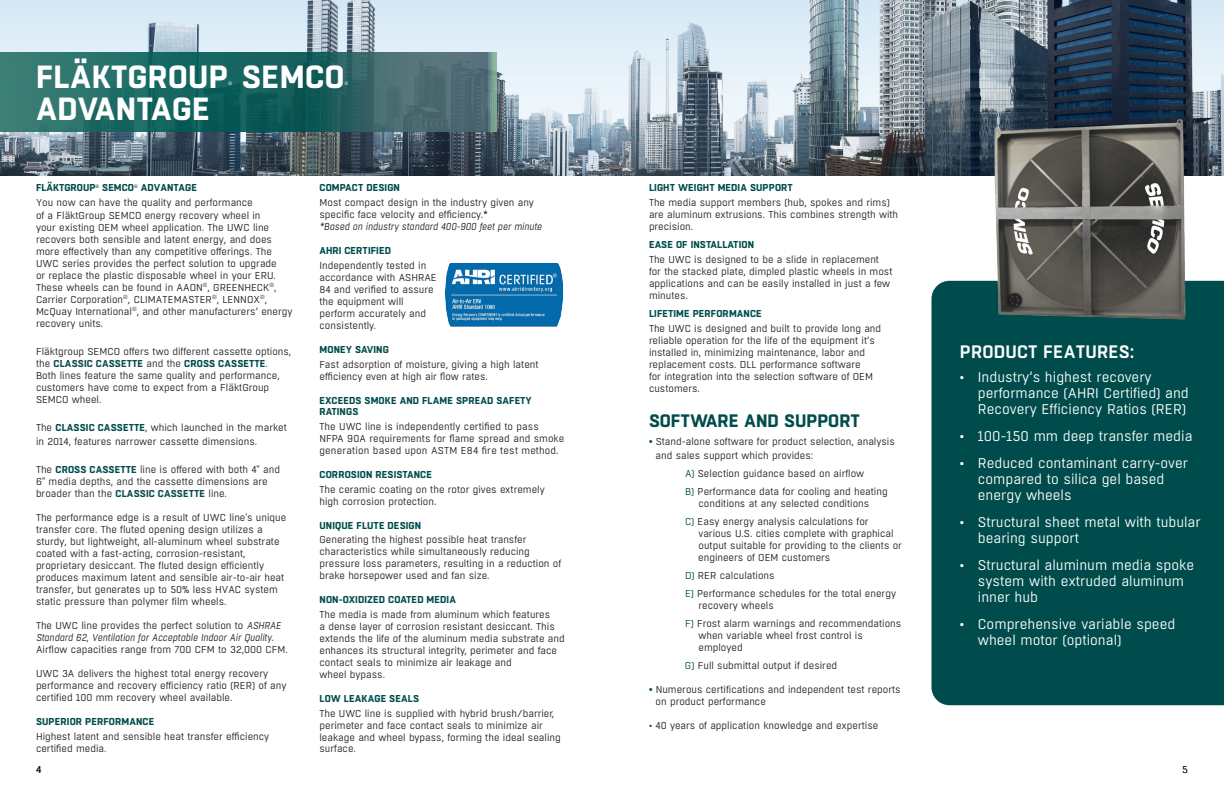
<style>
.page{position:relative;width:1224px;height:792px;background:#fff}
.page>*{position:absolute;margin:0;border:0;box-sizing:border-box;transform-origin:0 0}
.t1{font:700 32px "Boxed";letter-spacing:.01em;color:#fff}
.t2{font:700 18px "Boxed";color:#004c4c}
.t3{font:600 18px "Boxed";letter-spacing:.01em;color:#fff}
.t4{font:14px/16px "Boxed";color:#fff}
.Body_-_1_Column_-_Justified{font:10px/12px "Boxed";color:#231f20}
.Body_-_1_Column_-_Justified-2{font:700 10px/11px "Boxed";letter-spacing:.01em;color:#004c4c}
.t5{font:300 10px "Boxed";color:#231f20}
.t6{font:4.7px "Boxed";color:#fff}
.s1{font-weight:700;color:#004c4c}
.s2{font-weight:700;color:#0e4c4c}
.s3{font-style:italic}
.s4{color:#004c4c}
</style>
<div class="page">
<div style="left:932px;top:281px;width:292px;height:424px;background:#004c4c"></div>
<img style="left:444px;top:263px;width:120px;height:64px">
<img style="left:0;top:0;width:1224px;height:176px">
<svg style="left:0;top:53px;width:496px;height:78px;background:#2b6968"></svg>
<img style="left:985px;top:114px;width:209px;height:210px">
<p class="t1" style="left:36px;top:55px;width:310px">FLÄKTGROUP SEMCO</p>
<p class="t6" style="left:228px;top:81px;width:5px">®</p>
<p class="t6" style="left:345px;top:81px;width:5px">®</p>
<p class="t1" style="left:36px;top:87px;width:176px">ADVANTAGE</p>
<p class="Body_-_1_Column_-_Justified" style="left:36px;top:180px;width:218px;line-height:15px"><span class="s1">FLÄKTGROUP</span><sup>®</sup> <span class="s1">SEMCO</span><sup>®</sup> <span class="s1">ADVANTAGE<br></span>You now can have the quality and performance</p>
<p class="Body_-_1_Column_-_Justified" style="left:36px;top:209px;width:258px">of a FläktGroup SEMCO energy recovery wheel in<br>your existing OEM wheel application. The UWC line recovers both sensible and latent energy, and does more effectively than any competitive offerings. The UWC series provides the perfect solution to upgrade<br>or replace the plastic disposable wheel in your ERU.<br>These wheels can be found in AAON<sup>®</sup>, GREENHECK<sup>®</sup>, Carrier Corporation<sup>®</sup>, CLIMATEMASTER<sup>®</sup>, LENNOX<sup>®</sup>, McQuay International<sup>®</sup>, and other manufacturers’ energy recovery units.</p>
<p class="Body_-_1_Column_-_Justified" style="left:36px;top:345px;width:257px">Fläktgroup SEMCO offers two different cassette options, the <span class="s2">CLASSIC CASSETTE</span> and the <span class="s1">CROSS CASSETTE</span>.<br>Both lines feature the same quality and performance, customers have come to expect from a FläktGroup SEMCO wheel.</p>
<p class="Body_-_1_Column_-_Justified" style="left:36px;top:420px;width:252px;line-height:14px">The <span class="s1">CLASSIC CASSETTE</span>, which launched in the market in 2014, features narrower cassette dimensions.</p>
<p class="Body_-_1_Column_-_Justified" style="left:36px;top:463px;width:246px">The <span class="s1">CROSS CASSETTE</span> line is offered with both 4" and<br>6" media depths, and the cassette dimensions are broader than the <span class="s2">CLASSIC CASSETTE</span> line.</p>
<p class="Body_-_1_Column_-_Justified" style="left:36px;top:511px;width:252px">The performance edge is a result of UWC line's unique transfer core. The fluted opening design utilizes a sturdy, but lightweight, all-aluminum wheel substrate coated with a fast-acting, corrosion-resistant, proprietary desiccant. The fluted design efficiently produces maximum latent and sensible air-to-air heat transfer, but generates up to 50% less HVAC system static pressure than polymer film wheels.</p>
<p class="Body_-_1_Column_-_Justified" style="left:36px;top:619px;width:253px">The UWC line provides the perfect solution to <span class="s3">ASHRAE<br>Standard 62, Ventilation for Acceptable Indoor Air Quality</span>.<br>Airflow capacities range from 700 CFM to 32,000 CFM.</p>
<p class="Body_-_1_Column_-_Justified" style="left:36px;top:667px;width:252px">UWC 3A delivers the highest total energy recovery performance and recovery efficiency ratio (RER) of any certified 100 mm recovery wheel available.</p>
<p class="Body_-_1_Column_-_Justified-2" style="left:36px;top:716px;width:120px">SUPERIOR PERFORMANCE</p>
<p class="Body_-_1_Column_-_Justified" style="left:36px;top:730px;width:235px">Highest latent and sensible heat transfer efficiency certified media.</p>
<p class="Body_-_1_Column_-_Justified-2" style="left:320px;top:182px;width:82px">COMPACT DESIGN</p>
<p class="Body_-_1_Column_-_Justified" style="left:320px;top:196px;width:224px">Most compact design in the industry given any specific face velocity and efficiency.*<br><span class="s3">*Based on industry standard 400-900 feet per minute</span></p>
<p class="Body_-_1_Column_-_Justified-2" style="left:320px;top:245px;width:73px">AHRI CERTIFIED</p>
<p class="Body_-_1_Column_-_Justified" style="left:320px;top:259px;width:119px">Independently tested in accordance with ASHRAE<br>84 and verified to assure the equipment will perform accurately and consistently.</p>
<p class="Body_-_1_Column_-_Justified-2" style="left:320px;top:344px;width:71px">MONEY SAVING</p>
<p class="Body_-_1_Column_-_Justified" style="left:320px;top:358px;width:221px">Fast adsorption of moisture, giving a high latent efficiency even at high air flow rates.</p>
<p class="Body_-_1_Column_-_Justified-2" style="left:320px;top:395px;width:214px">EXCEEDS SMOKE AND FLAME SPREAD SAFETY<br>RATINGS</p>
<p class="Body_-_1_Column_-_Justified" style="left:320px;top:420px;width:246px">The UWC line is independently certified to pass<br>NFPA 90A requirements for flame spread and smoke generation based upon ASTM E84 fire test method.</p>
<p class="Body_-_1_Column_-_Justified-2" style="left:320px;top:469px;width:114px">CORROSION RESISTANCE</p>
<p class="Body_-_1_Column_-_Justified" style="left:320px;top:483px;width:227px">The ceramic coating on the rotor gives extremely high corrosion protection.</p>
<p class="Body_-_1_Column_-_Justified-2" style="left:320px;top:520px;width:103px">UNIQUE FLUTE DESIGN</p>
<p class="Body_-_1_Column_-_Justified" style="left:320px;top:533px;width:243px">Generating the highest possible heat transfer characteristics while simultaneously reducing pressure loss parameters, resulting in a reduction of brake horsepower used and fan size.</p>
<p class="Body_-_1_Column_-_Justified-2" style="left:320px;top:594px;width:138px">NON-OXIDIZED COATED MEDIA</p>
<p class="Body_-_1_Column_-_Justified" style="left:320px;top:608px;width:247px">The media is made from aluminum which features<br>a dense layer of corrosion resistant desiccant. This extends the life of the aluminum media substrate and enhances its structural integrity, perimeter and face contact seals to minimize air leakage and<br>wheel bypass.</p>
<p class="Body_-_1_Column_-_Justified-2" style="left:320px;top:693px;width:101px">LOW LEAKAGE SEALS</p>
<p class="Body_-_1_Column_-_Justified" style="left:320px;top:707px;width:243px">The UWC line is supplied with hybrid brush/barrier, perimeter and face contact seals to minimize air leakage and wheel bypass, forming the ideal sealing</p>
<p class="Body_-_1_Column_-_Justified" style="left:320px;top:742px;width:38px">surface.</p>
<p class="Body_-_1_Column_-_Justified-2" style="left:649px;top:182px;width:145px">LIGHT WEIGHT MEDIA SUPPORT</p>
<p class="Body_-_1_Column_-_Justified" style="left:649px;top:196px;width:251px">The media support members (hub, spokes and rims) are aluminum extrusions. This combines strength with precision.</p>
<p class="Body_-_1_Column_-_Justified-2" style="left:649px;top:239px;width:107px">EASE OF INSTALLATION</p>
<p class="Body_-_1_Column_-_Justified" style="left:649px;top:253px;width:245px">The UWC is designed to be a slide in replacement for the stacked plate, dimpled plastic wheels in most applications and can be easily installed in just a few minutes.</p>
<p class="Body_-_1_Column_-_Justified-2" style="left:649px;top:308px;width:114px">LIFETIME PERFORMANCE</p>
<p class="Body_-_1_Column_-_Justified" style="left:649px;top:322px;width:234px">The UWC is designed and built to provide long and reliable operation for the life of the equipment it’s installed in, minimizing maintenance, labor and replacement costs. DLL performance software<br>for integration into the selection software of OEM customers.</p>
<p class="t2" style="left:649px;top:409px;width:212px">SOFTWARE AND SUPPORT</p>
<p class="Body_-_1_Column_-_Justified" style="left:656px;top:435px;width:241px;line-height:14px;text-indent:-7px"><span class="s1">•</span> Stand-alone software for product selection, analysis and sales support which provides:</p>
<p class="Body_-_1_Column_-_Justified" style="left:685px;top:465px;width:204px;line-height:18px"><span class="s4">A)</span> Selection guidance based on airflow<br><span class="s4">B)</span> Performance data for cooling and heating</p>
<p class="Body_-_1_Column_-_Justified" style="left:685px;top:495px;width:186px;line-height:18px;text-align:right">conditions at any selected conditions<br><span class="s4">C)</span> Easy energy analysis calculations for</p>
<p class="Body_-_1_Column_-_Justified" style="left:698px;top:528px;width:205px">various U.S. cities complete with graphical output suitable for providing to the clients or engineers of OEM customers</p>
<p class="Body_-_1_Column_-_Justified" style="left:685px;top:567px;width:213px;line-height:18px"><span class="s4">D)</span> RER calculations<br><span class="s4">E)</span> Performance schedules for the total energy</p>
<p class="Body_-_1_Column_-_Justified" style="left:685px;top:597px;width:218px;line-height:18px;text-indent:14px">recovery wheels<br><span class="s4">F)</span> Frost alarm warnings and recommendations</p>
<p class="Body_-_1_Column_-_Justified" style="left:698px;top:630px;width:166px">when variable wheel frost control is employed</p>
<p class="Body_-_1_Column_-_Justified" style="left:685px;top:660px;width:154px"><span class="s4">G)</span> Full submittal output if desired</p>
<p class="Body_-_1_Column_-_Justified" style="left:656px;top:684px;width:247px;text-indent:-7px"><span class="s1">•</span> Numerous certifications and independent test reports on product performance</p>
<p class="Body_-_1_Column_-_Justified" style="left:649px;top:720px;width:231px"><span class="s4">•</span> 40 years of application knowledge and expertise</p>
<p class="t3" style="left:960px;top:340px;width:176px">PRODUCT FEATURES:</p>
<p class="t4" style="left:978px;top:369px;width:213px;text-indent:-18px">• Industry’s highest recovery performance (AHRI Certified) and<br>Recovery Efficiency Ratios (RER)</p>
<p class="t4" style="left:960px;top:428px;width:234px">• 100-150 mm deep transfer media</p>
<p class="t4" style="left:978px;top:455px;width:212px;text-indent:-18px">• Reduced contaminant carry-over compared to silica gel based energy wheels</p>
<p class="t4" style="left:978px;top:514px;width:224px;text-indent:-18px">• Structural sheet metal with tubular bearing support</p>
<p class="t4" style="left:978px;top:557px;width:218px;text-indent:-18px">• Structural aluminum media spoke system with extruded aluminum inner hub</p>
<p class="t4" style="left:978px;top:616px;width:199px;text-indent:-18px">• Comprehensive variable speed wheel motor (optional)</p>
<p class="t5" style="left:36px;top:763px;width:7px">4</p>
<p class="Body_-_1_Column_-_Justified" style="left:1182px;top:763px;width:7px">5</p>
</div>
